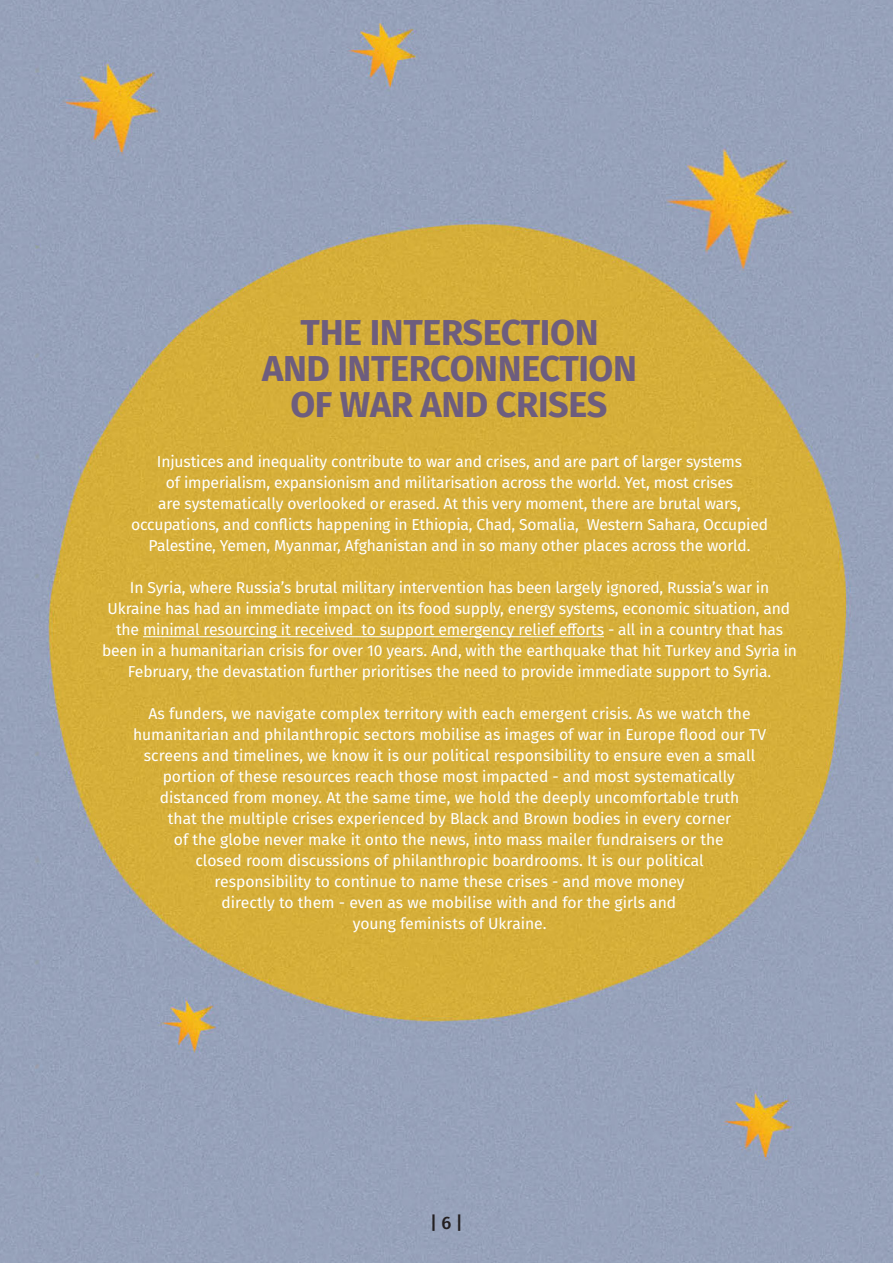
<style>
.page{position:relative;width:893px;height:1263px;background:#fff}
.page>*{position:absolute;margin:0;border:0;box-sizing:border-box;transform-origin:0 0}
._4__Headline__main_5{font:700 36px/36px "Fira Sans";letter-spacing:-.01em;color:#6d5d7e;text-align:center}
.t1{font:500 18px "Fira Sans";color:#231f20}
._1__Body_Text__main{font:15.75px/21px "Fira Sans";letter-spacing:-.01em;color:#fff;text-align:center}
</style>
<div class="page">
<img style="left:0;top:0;width:893px;height:1263px">
<hr style="left:143px;top:636px;width:461px;height:1px;background:#fff">
<p class="_4__Headline__main_5" style="left:262px;top:312px;width:376px">THE INTERSECTION<br>AND INTERCONNECTION<br>OF WAR AND CRISES</p>
<p class="_1__Body_Text__main" style="left:131px;top:451px;width:639px">Injustices and inequality contribute to war and crises, and are part of larger systems<br>of imperialism, expansionism and militarisation across the world. Yet, most crises<br>are systematically overlooked or erased. At this very moment, there are brutal wars, occupations, and conflicts happening in Ethiopia, Chad, Somalia, Western Sahara, Occupied Palestine, Yemen, Myanmar, Afghanistan and in so many other places across the world.</p>
<p class="_1__Body_Text__main" style="left:102px;top:577px;width:696px">In Syria, where Russia’s brutal military intervention has been largely ignored, Russia’s war in Ukraine has had an immediate impact on its food supply, energy systems, economic situation, and the minimal resourcing it received to support emergency relief efforts - all in a country that has been in a humanitarian crisis for over 10 years. And, with the earthquake that hit Turkey and Syria in February, the devastation further prioritises the need to provide immediate support to Syria.</p>
<p class="_1__Body_Text__main" style="left:133px;top:703px;width:634px">As funders, we navigate complex territory with each emergent crisis. As we watch the humanitarian and philanthropic sectors mobilise as images of war in Europe flood our TV screens and timelines, we know it is our political responsibility to ensure even a small portion of these resources reach those most impacted - and most systematically distanced from money. At the same time, we hold the deeply uncomfortable truth<br>that the multiple crises experienced by Black and Brown bodies in every corner<br>of the globe never make it onto the news, into mass mailer fundraisers or the<br>closed room discussions of philanthropic boardrooms. It is our political<br>responsibility to continue to name these crises - and move money<br>directly to them - even as we mobilise with and for the girls and<br>young feminists of Ukraine.</p>
<p class="t1" style="left:430px;top:1208px;width:34px">| 6 |</p>
</div>
